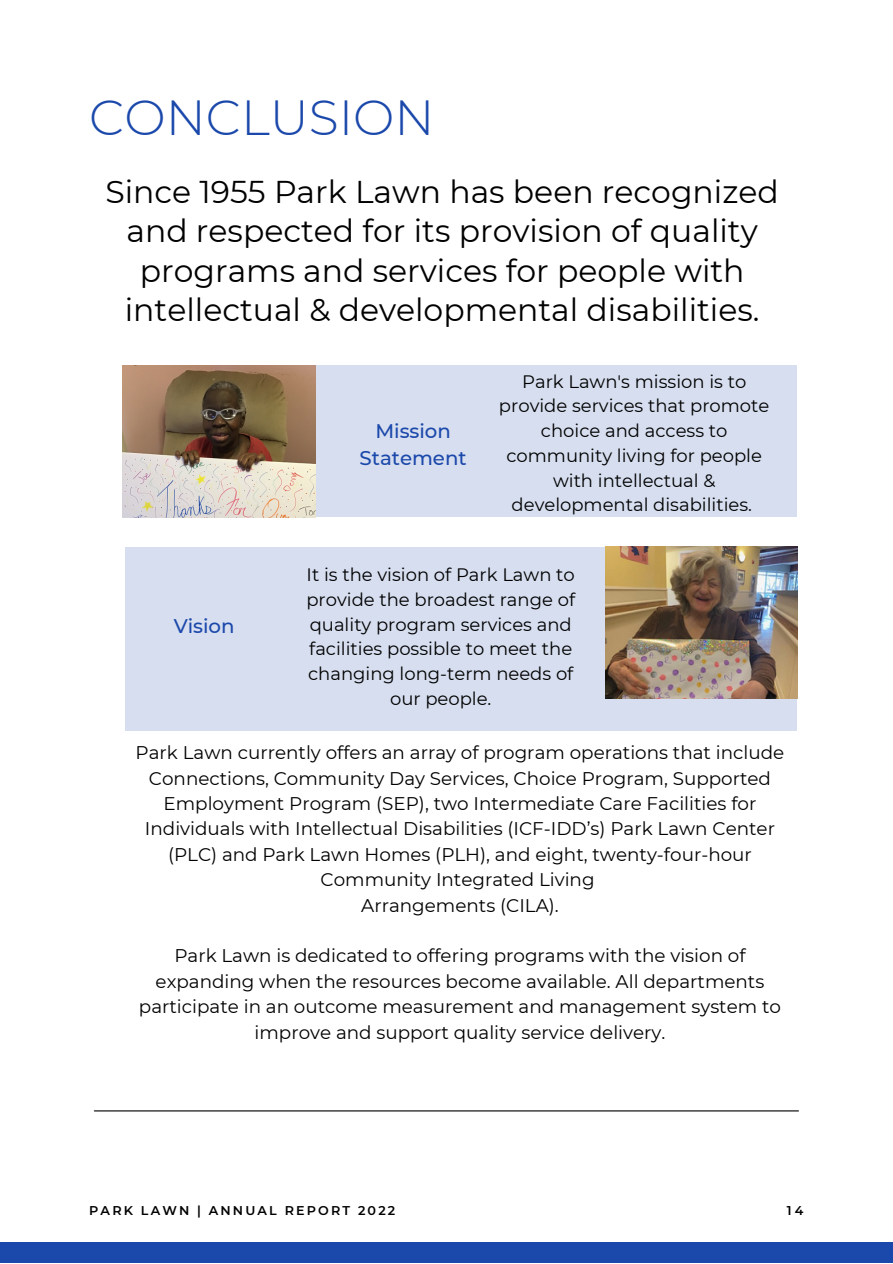
<style>
.page{position:relative;width:893px;height:1264px;background:#fff}
.page>*{position:absolute;margin:0;border:0;box-sizing:border-box;transform-origin:0 0}
.t1{font:300 49.2px "Montserrat";color:#1b48ab}
.t2{font:31.5px/39.3px "Montserrat";color:#000;text-align:center}
.t3{font:500 19.8px/27px "Montserrat";color:#1b48ab;text-align:center}
.t4{font:18.3px/25.3px "Montserrat";color:#000;text-align:center}
.t5{font:18px/24.8px "Montserrat";color:#000;text-align:center}
.t6{font:600 12.75px "Montserrat";letter-spacing:.17em;color:#000}
</style>
<div class="page">
<div style="left:0;top:1242px;width:892px;height:20px;background:#1b48ab"></div>
<hr style="left:94px;top:1110px;width:704px;height:1px;background:#000">
<div style="left:125px;top:365px;width:671px;height:152px;background:#d6deef"></div>
<img style="left:123px;top:365px;width:192px;height:152px">
<div style="left:125px;top:547px;width:671px;height:183px;background:#d6deef"></div>
<img style="left:605px;top:547px;width:192px;height:151px">
<p class="t1" style="left:89px;top:87px;width:347px">CONCLUSION</p>
<p class="t2" style="left:105px;top:172px;width:675px">Since 1955 Park Lawn has been recognized and respected for its provision of quality programs and services for people with intellectual &amp; developmental disabilities.</p>
<p class="t3" style="left:359px;top:417px;width:108px">Mission<br>Statement</p>
<p class="t5" style="left:499px;top:369px;width:272px">Park Lawn's mission is to provide services that promote choice and access to community living for people with intellectual &amp; developmental disabilities.</p>
<p class="t5" style="left:306px;top:562px;width:270px">It is the vision of Park Lawn to provide the broadest range of quality program services and facilities possible to meet the changing long-term needs of our people.</p>
<p class="t4" style="left:136px;top:740px;width:650px">Park Lawn currently offers an array of program operations that include Connections, Community Day Services, Choice Program, Supported Employment Program (SEP), two Intermediate Care Facilities for Individuals with Intellectual Disabilities (ICF-IDD’s) Park Lawn Center (PLC) and Park Lawn Homes (PLH), and eight, twenty-four-hour Community Integrated Living</p>
<p class="t4" style="left:361px;top:892px;width:199px">Arrangements (CILA).</p>
<p class="t4" style="left:139px;top:943px;width:643px">Park Lawn is dedicated to offering programs with the vision of expanding when the resources become available. All departments participate in an outcome measurement and management system to improve and support quality service delivery.</p>
<p class="t3" style="left:174px;top:612px;width:62px">Vision</p>
<p class="t6" style="left:89px;top:1202px;width:307px">PARK LAWN | ANNUAL REPORT 2022</p>
<p class="t6" style="left:786px;top:1202px;width:18px">14</p>
</div>
